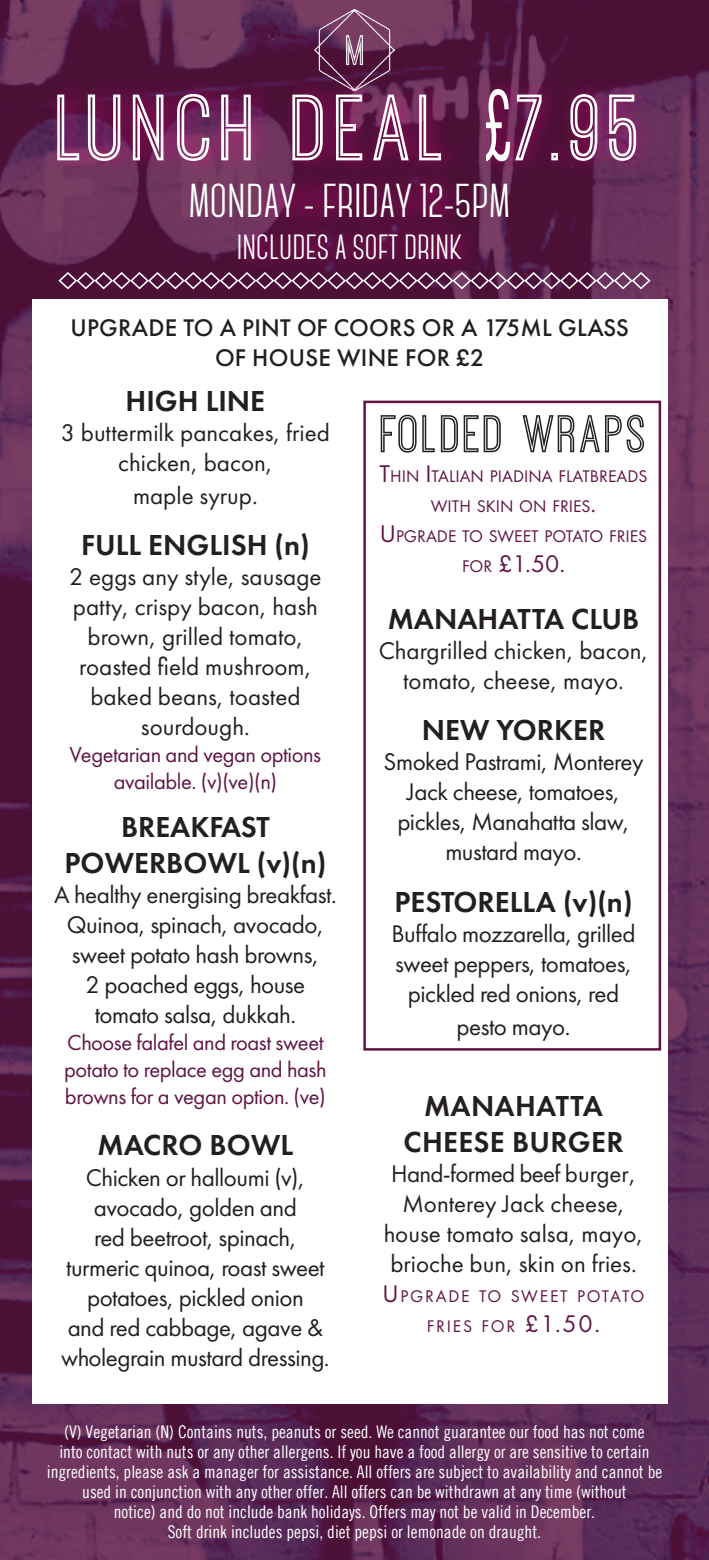
<style>
.page{position:relative;width:709px;height:1560px;background:#fff}
.page>*{position:absolute;margin:0;border:0;box-sizing:border-box;transform-origin:0 0}
.t1{font:97.5px "Ostrich Sans Inline";letter-spacing:.07em;color:#fff}
.t2{font:55px "Ostrich Sans Inline";letter-spacing:.04em;color:#231f20}
.t3{font:700 47.5px "Canter";color:#fff}
.t4{font:700 35px "Canter";color:#fff}
.t5{font:600 30px/36px "Futura PT";color:#231f20;text-align:center}
.t6{font:25px/30px "Futura PT";letter-spacing:-.02em;color:#231f20;text-align:center}
.t7{font:25px/30px "Futura PT";color:#231f20;text-align:center}
.t8{font:500 25px "Futura PT";letter-spacing:.01em;color:#231f20}
.t9{font:25px "Futura PT";color:#5f1444}
.t10{font:22.5px/27px "Futura PT";letter-spacing:-.02em;color:#5f1444;text-align:center}
.t11{font:17.5px/20px "Trade Gothic Cond Eighteen";color:#fff;text-align:center}
.t12{font:17.5px/30px "Futura PT";color:#5f1444;text-align:center}
.t13{font:17.5px/30px "Futura PT";letter-spacing:.1em;color:#5f1444;text-align:center}
.s1{font-family:"Trade Gothic Cond Eighteen"}
.s2{font-size:25px}
.s3{font-size:17.5px}
</style>
<div class="page">
<img style="left:0;top:0;width:709px;height:1559px">
<div style="left:32px;top:299px;width:635px;height:1104px;background:#fff"></div>
<img style="left:314px;top:9px;width:81px;height:65px">
<svg style="left:57px;top:275px;width:594px;height:15px"></svg>
<div style="left:48px;top:74px;width:607px;height:201px;background:#ed028c;opacity:.55"></div>
<div style="left:363px;top:400px;width:298px;height:650px;border:2px solid #5f1444"></div>
<p class="t1" style="left:58px;top:78px;width:585px">LUNCH DEAL <span class="s1">£</span>7.95</p>
<p class="t3" style="left:188px;top:178px;width:323px">MONDAY - FRIDAY 12-5PM</p>
<p class="t4" style="left:237px;top:230px;width:226px">INCLUDES A SOFT DRINK</p>
<p class="t8" style="left:70px;top:313px;width:560px">UPGRADE TO A PINT OF COORS OR A 175ML GLASS</p>
<p class="t8" style="left:215px;top:343px;width:270px">OF HOUSE WINE FOR £2</p>
<p class="t5" style="left:126px;top:382px;width:141px">HIGH LINE</p>
<p class="t7" style="left:61px;top:417px;width:271px">3 buttermilk pancakes, fried chicken, bacon,</p>
<p class="t7" style="left:133px;top:480px;width:126px">maple syrup.</p>
<p class="t5" style="left:81px;top:526px;width:230px">FULL ENGLISH (n)</p>
<p class="t7" style="left:69px;top:561px;width:254px">2 eggs any style, sausage patty, crispy bacon, hash brown, grilled tomato, roasted field mushroom, baked beans, toasted sourdough.</p>
<p class="t10" style="left:70px;top:740px;width:253px">Vegetarian and vegan options available. (v)(ve)(n)</p>
<p class="t5" style="left:64px;top:808px;width:263px">BREAKFAST<br>POWERBOWL (v)(n)</p>
<p class="t6" style="left:54px;top:879px;width:284px">A healthy energising breakfast.<br>Quinoa, spinach, avocado, sweet potato hash browns,</p>
<p class="t6" style="left:86px;top:969px;width:221px">2 poached eggs, house tomato salsa, dukkah.</p>
<p class="t10" style="left:64px;top:1029px;width:264px;text-align:left">Choose falafel and roast sweet potato to replace egg and hash browns for a vegan option. (ve)</p>
<p class="t5" style="left:98px;top:1126px;width:197px">MACRO BOWL</p>
<p class="t6" style="left:61px;top:1161px;width:270px">Chicken or halloumi (v), avocado, golden and<br>red beetroot, spinach, turmeric quinoa, roast sweet potatoes, pickled onion<br>and red cabbage, agave &amp; wholegrain mustard dressing.</p>
<p class="t2" style="left:381px;top:405px;width:267px">FOLDED WRAPS</p>
<p class="t12" style="left:379px;top:461px;width:269px"><span class="s2">T</span>HIN <span class="s2">I</span> TALIAN PIADINA FLATBREADS<br>WITH SKIN ON FRIES<span class="s2">.</span></p>
<p class="t12" style="left:380px;top:521px;width:269px"><span class="s2">U</span>PGRADE TO SWEET POTATO FRIES</p>
<p class="t9" style="left:462px;top:549px;width:105px"><span class="s3">FOR</span> £1.50.</p>
<p class="t5" style="left:388px;top:601px;width:253px">MANAHATTA CLUB</p>
<p class="t7" style="left:379px;top:636px;width:271px">Chargrilled chicken, bacon, tomato, cheese, mayo.</p>
<p class="t5" style="left:422px;top:712px;width:185px">NEW YORKER</p>
<p class="t6" style="left:383px;top:747px;width:261px">Smoked Pastrami, Monterey<br>Jack cheese, tomatoes, pickles, Manahatta slaw, mustard mayo.</p>
<p class="t5" style="left:394px;top:883px;width:239px">PESTORELLA (v)(n)</p>
<p class="t6" style="left:391px;top:918px;width:245px">Buffalo mozzarella, grilled sweet peppers, tomatoes, pickled red onions, red</p>
<p class="t6" style="left:456px;top:1011px;width:115px">pesto mayo.</p>
<p class="t5" style="left:403px;top:1087px;width:221px">MANAHATTA<br>CHEESE BURGER</p>
<p class="t7" style="left:384px;top:1158px;width:261px">Hand-formed beef burger,<br>Monterey Jack cheese, house tomato salsa, mayo, brioche bun, skin on fries.</p>
<p class="t13" style="left:382px;top:1280px;width:263px"><span class="s2">U</span>PGRADE TO SWEET POTATO<br>FRIES FOR <span class="s2">£1.50.</span></p>
<p class="t11" style="left:47px;top:1421px;width:617px">(V) Vegetarian (N) Contains nuts, peanuts or seed. We cannot guarantee our food has not come<br>into contact with nuts or any other allergens. If you have a food allergy or are sensitive to certain ingredients, please ask a manager for assistance. All offers are subject to availability and cannot be used in conjunction with any other offer. All offers can be withdrawn at any time (without</p>
<p class="t11" style="left:114px;top:1501px;width:483px">notice) and do not include bank holidays. Offers may not be valid in December.</p>
<p class="t11" style="left:168px;top:1521px;width:375px">Soft drink includes pepsi, diet pepsi or lemonade on draught.</p>
</div>
